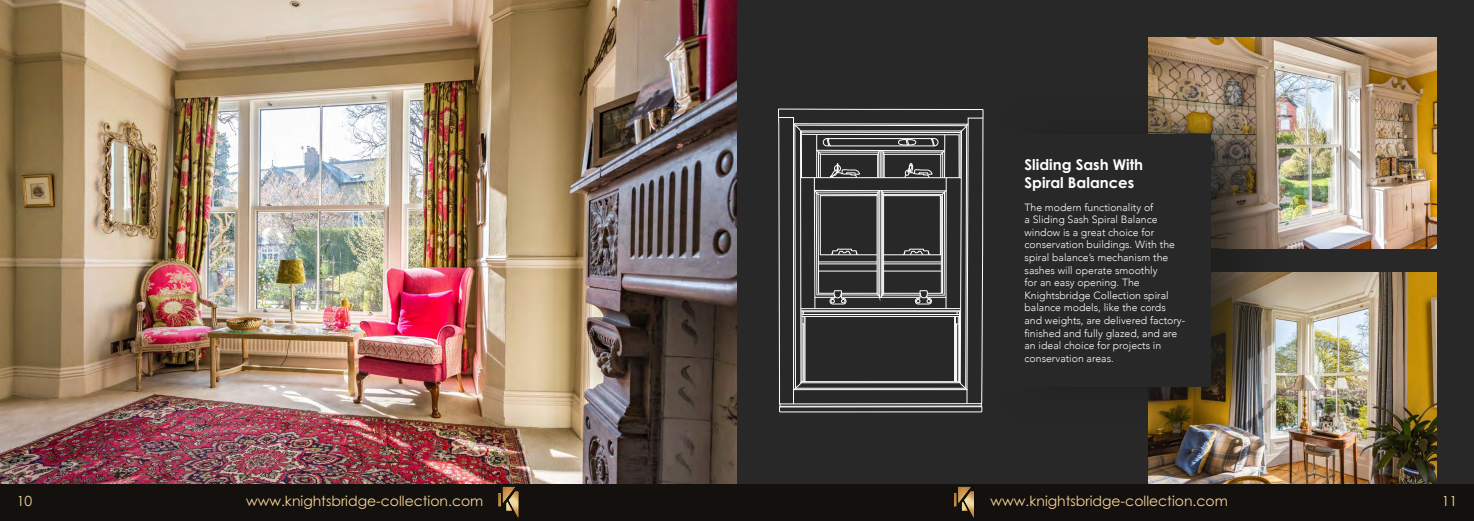
<style>
.page{position:relative;width:1474px;height:521px;background:#fff}
.page>*{position:absolute;margin:0;border:0;box-sizing:border-box;transform-origin:0 0}
.t1{font:700 14.88px/17.8px "Century Gothic Pro";color:#fff}
.t2{font:14px "Century Gothic Pro";color:#f7d498}
.t3{font:300 10.5px/12.6px "Avenir";color:#fff}
</style>
<div class="page">
<div style="left:0;top:0;width:1473px;height:521px;background:#282829"></div>
<img style="left:0;top:0;width:737px;height:484px">
<img style="left:1148px;top:273px;width:288px;height:211px">
<img style="left:1148px;top:37px;width:288px;height:211px">
<div style="left:995px;top:93px;width:295px;height:335px;background:#1d1d1b;opacity:.81"></div>
<div style="left:999px;top:134px;width:212px;height:252px;background:#282829"></div>
<svg style="left:778px;top:109px;width:205px;height:304px"></svg>
<hr style="left:779px;top:406px;width:202px;height:1px;background:#fff">
<svg style="left:800px;top:314px;width:162px;height:67px"></svg>
<hr style="left:801px;top:311px;width:1px;height:71px;background:#fff">
<hr style="left:959px;top:311px;width:1px;height:71px;background:#fff">
<hr style="left:802px;top:314px;width:157px;height:1px;background:#fff">
<hr style="left:802px;top:316px;width:157px;height:1px;background:#fff">
<hr style="left:954px;top:316px;width:1px;height:66px;background:#fff">
<hr style="left:955px;top:316px;width:1px;height:66px;background:#fff">
<hr style="left:958px;top:316px;width:1px;height:66px;background:#fff">
<hr style="left:956px;top:324px;width:1px;height:58px;background:#fff">
<hr style="left:804px;top:316px;width:1px;height:66px;background:#fff">
<hr style="left:803px;top:316px;width:1px;height:66px;background:#fff">
<svg style="left:779px;top:381px;width:202px;height:23px"></svg>
<svg style="left:778px;top:117px;width:205px;height:197px"></svg>
<div style="left:0;top:484px;width:1473px;height:37px;background:#13100d"></div>
<img style="left:954px;top:487px;width:19px;height:29px">
<img style="left:498px;top:487px;width:20px;height:30px">
<h1 class="t1" style="left:1024px;top:156px;width:120px">Sliding Sash With<br>Spiral Balances</h1>
<p class="t3" style="left:1024px;top:201px;width:162px">The modern functionality of<br>a Sliding Sash Spiral Balance window is a great choice for conservation buildings. With the spiral balance’s mechanism the sashes will operate smoothly<br>for an easy opening. The<br>Knightsbridge Collection spiral balance models, like the cords and weights, are delivered factory&shy;finished and fully glazed, and are an ideal choice for projects in conservation areas.</p>
<h2 class="t2" style="left:17px;top:492px;width:17px">10</h2>
<h2 class="t2" style="left:246px;top:492px;width:239px">www.knightsbridge-collection.com</h2>
<h2 class="t2" style="left:990px;top:492px;width:239px">www.knightsbridge-collection.com</h2>
<h2 class="t2" style="left:1441px;top:492px;width:17px">11</h2>
</div>
